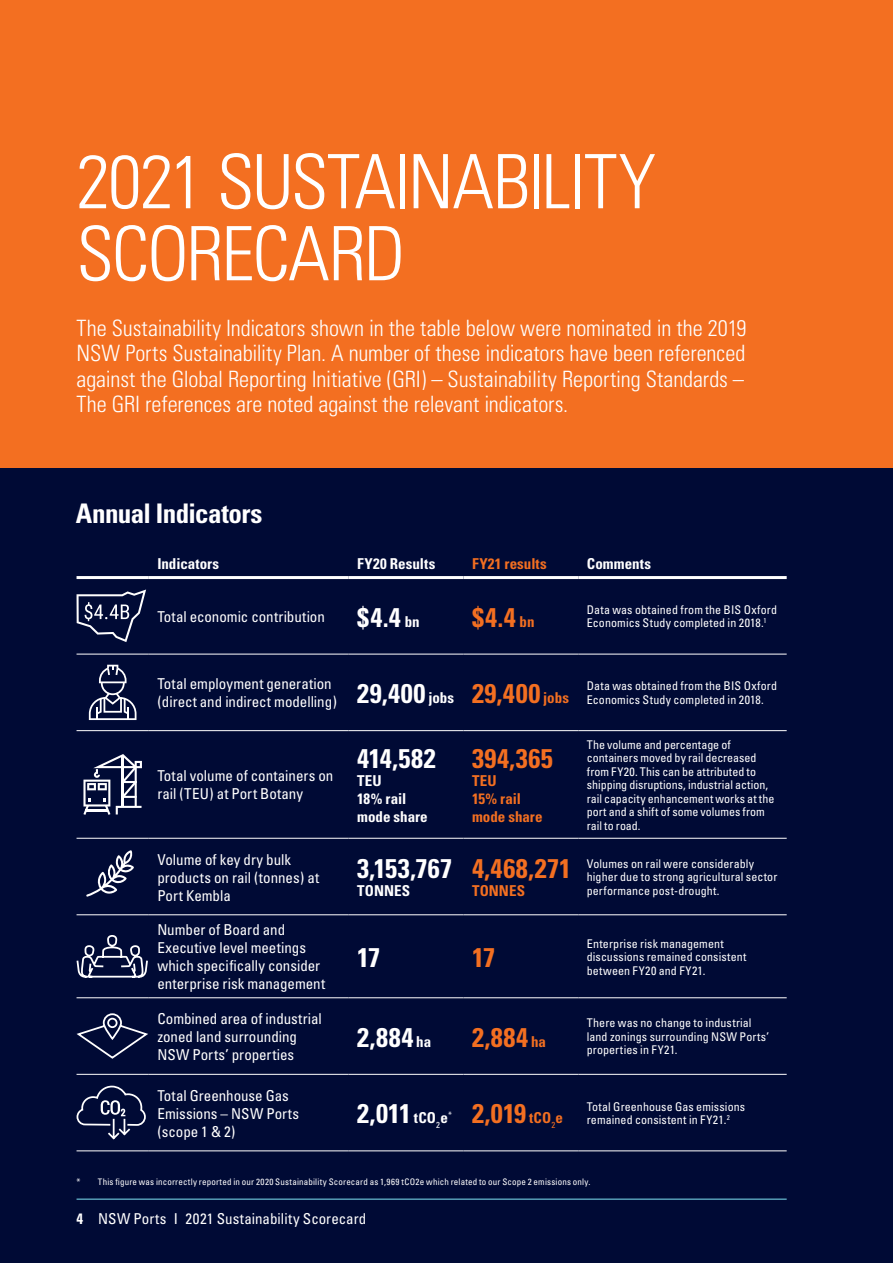
<style>
.page{position:relative;width:893px;height:1263px;background:#fff}
.page>*{position:absolute;margin:0;border:0;box-sizing:border-box;transform-origin:0 0}
.t1{font:300 condensed 75px/72px "Univers";letter-spacing:-.03em;color:#fff}
.t2{font:700 condensed 27px "Univers";letter-spacing:-.02em;color:#fff}
.t3{font:700 condensed 27px "Univers";letter-spacing:.02em;color:#f36f21}
.t4{font:300 condensed 22.5px/25.5px "Univers";color:#fff;text-align:justify}
.t5{font:condensed 15px/18px "Univers";color:#fff}
.t6{font:700 condensed 15px/18px "Univers";letter-spacing:.005em;color:#fff}
.t7{font:700 condensed 15px/18px "Univers";letter-spacing:.005em;color:#f36f21}
.t8{font:condensed 12px/13.5px "Univers";letter-spacing:.005em;color:#fff}
.t9{font:condensed 9px "Univers";letter-spacing:.02em;color:#fff}
.s1{font-weight:700;font-size:27px}
.s2{font-weight:700}
.s3{font-size:15px}
</style>
<div class="page">
<div style="left:0;top:468px;width:893px;height:795px;background:#000a35"></div>
<div style="left:0;top:0;width:893px;height:468px;background:#f36f21"></div>
<hr style="left:77px;top:654px;width:72px;height:1px;background:#fff">
<hr style="left:149px;top:654px;width:200px;height:1px;background:#fff">
<hr style="left:349px;top:654px;width:114px;height:1px;background:#fff">
<hr style="left:463px;top:654px;width:115px;height:1px;background:#fff">
<hr style="left:77px;top:730px;width:72px;height:1px;background:#fff">
<hr style="left:149px;top:730px;width:200px;height:1px;background:#fff">
<hr style="left:349px;top:730px;width:114px;height:1px;background:#fff">
<hr style="left:463px;top:730px;width:115px;height:1px;background:#fff">
<hr style="left:77px;top:838px;width:72px;height:1px;background:#fff">
<hr style="left:149px;top:838px;width:200px;height:1px;background:#fff">
<hr style="left:349px;top:838px;width:114px;height:1px;background:#fff">
<hr style="left:463px;top:838px;width:115px;height:1px;background:#fff">
<hr style="left:578px;top:838px;width:209px;height:1px;background:#fff">
<hr style="left:77px;top:914px;width:72px;height:1px;background:#fff">
<hr style="left:149px;top:914px;width:200px;height:1px;background:#fff">
<hr style="left:349px;top:914px;width:114px;height:1px;background:#fff">
<hr style="left:463px;top:914px;width:115px;height:1px;background:#fff">
<hr style="left:578px;top:914px;width:209px;height:1px;background:#fff">
<hr style="left:77px;top:997px;width:72px;height:1px;background:#fff">
<hr style="left:149px;top:997px;width:200px;height:1px;background:#fff">
<hr style="left:349px;top:997px;width:114px;height:1px;background:#fff">
<hr style="left:463px;top:997px;width:115px;height:1px;background:#fff">
<hr style="left:578px;top:997px;width:209px;height:1px;background:#fff">
<hr style="left:77px;top:1074px;width:72px;height:1px;background:#fff">
<hr style="left:149px;top:1074px;width:200px;height:1px;background:#fff">
<hr style="left:349px;top:1074px;width:114px;height:1px;background:#fff">
<hr style="left:463px;top:1074px;width:115px;height:1px;background:#fff">
<hr style="left:578px;top:1074px;width:209px;height:1px;background:#fff">
<hr style="left:77px;top:1150px;width:72px;height:1px;background:#fff">
<hr style="left:149px;top:1150px;width:200px;height:1px;background:#fff">
<hr style="left:349px;top:1150px;width:114px;height:1px;background:#fff">
<hr style="left:463px;top:1150px;width:115px;height:1px;background:#fff">
<hr style="left:578px;top:1150px;width:209px;height:1px;background:#fff">
<hr style="left:77px;top:576px;width:72px;height:3px;background:#fff">
<hr style="left:149px;top:576px;width:200px;height:3px;background:#fff">
<hr style="left:349px;top:576px;width:114px;height:3px;background:#fff">
<hr style="left:463px;top:576px;width:115px;height:3px;background:#fff">
<hr style="left:578px;top:576px;width:209px;height:3px;background:#fff">
<hr style="left:578px;top:654px;width:209px;height:1px;background:#fff">
<hr style="left:578px;top:730px;width:209px;height:1px;background:#fff">
<svg style="left:77px;top:589px;width:69px;height:53px"></svg>
<svg style="left:89px;top:665px;width:47px;height:55px"></svg>
<svg style="left:83px;top:754px;width:59px;height:61px"></svg>
<svg style="left:76px;top:935px;width:72px;height:43px"></svg>
<svg style="left:76px;top:1013px;width:72px;height:46px"></svg>
<svg style="left:76px;top:1085px;width:70px;height:55px"></svg>
<svg style="left:86px;top:850px;width:48px;height:47px"></svg>
<hr style="left:77px;top:1198px;width:710px;height:2px;background:#559cb5">
<h1 class="t1" style="left:77px;top:146px;width:581px">2021 SUSTAINABILITY<br>SCORECARD</h1>
<p class="t4" style="left:77px;top:315px;width:671px">The Sustainability Indicators shown in the table below were nominated in the 2019<br>NSW Ports Sustainability Plan. A number of these indicators have been referenced against the Global Reporting Initiative (GRI) – Sustainability Reporting Standards – The GRI references are noted against the relevant indicators.</p>
<h2 class="t2" style="left:76px;top:497px;width:188px">Annual Indicators</h2>
<p class="t6" style="left:157px;top:555px;width:63px">Indicators</p>
<p class="t6" style="left:357px;top:555px;width:80px">FY20 Results</p>
<p class="t7" style="left:472px;top:555px;width:76px">FY21 results</p>
<p class="t6" style="left:587px;top:555px;width:66px">Comments</p>
<p class="t5" style="left:157px;top:607px;width:264px">Total economic contribution <span class="s1">$4.4</span> <span class="s2">bn</span></p>
<h2 class="t3" style="left:472px;top:600px;width:64px">$4.4 <span class="s3">bn</span></h2>
<p class="t8" style="left:587px;top:603px;width:192px">Data was obtained from the BIS Oxford<br>Economics Study completed in 2018.<sup>1</sup></p>
<p class="t5" style="left:157px;top:675px;width:413px">Total employment generation<br>(direct and indirect modelling) <sup>29,400</sup> <sup>jobs</sup> <sup>29,400</sup> <sup>jobs</sup></p>
<p class="t8" style="left:587px;top:679px;width:192px">Data was obtained from the BIS Oxford<br>Economics Study completed in 2018.</p>
<p class="t5" style="left:157px;top:767px;width:178px">Total volume of containers on rail (TEU) at Port Botany</p>
<h2 class="t2" style="left:357px;top:742px;width:80px">414,582</h2>
<p class="t6" style="left:357px;top:772px;width:72px">TEU<br>18% rail mode share</p>
<p class="t5" style="left:157px;top:850px;width:163px">Volume of key dry bulk products on rail (tonnes) at<br>Port Kembla</p>
<h2 class="t2" style="left:357px;top:852px;width:96px">3,153,767</h2>
<p class="t6" style="left:357px;top:882px;width:55px">TONNES</p>
<h2 class="t3" style="left:472px;top:742px;width:82px">394,365</h2>
<p class="t7" style="left:472px;top:772px;width:72px">TEU<br>15% rail mode share</p>
<h2 class="t3" style="left:472px;top:852px;width:101px">4,468,271</h2>
<p class="t7" style="left:472px;top:882px;width:55px">TONNES</p>
<p class="t8" style="left:587px;top:737px;width:189px">The volume and percentage of containers moved by rail decreased from FY20. This can be attributed to shipping disruptions, industrial action, rail capacity enhancement works at the port and a shift of some volumes from rail to road.</p>
<p class="t8" style="left:587px;top:857px;width:192px">Volumes on rail were considerably higher due to strong agricultural sector performance post-drought.</p>
<p class="t5" style="left:157px;top:921px;width:169px">Number of Board and<br>Executive level meetings which specifically consider enterprise risk management</p>
<p class="t5" style="left:157px;top:1009px;width:166px">Combined area of industrial zoned land surrounding<br>NSW Ports’ properties</p>
<p class="t5" style="left:157px;top:1086px;width:143px">Total Greenhouse Gas<br>Emissions – NSW Ports (scope 1 &amp; 2)</p>
<h2 class="t2" style="left:357px;top:941px;width:25px">17</h2>
<h2 class="t3" style="left:472px;top:941px;width:25px">17</h2>
<p class="t8" style="left:587px;top:936px;width:161px">Enterprise risk management discussions remained consistent between FY20 and FY21.</p>
<h2 class="t2" style="left:357px;top:1020px;width:76px">2,884 <span class="s3">ha</span></h2>
<h2 class="t3" style="left:472px;top:1020px;width:76px">2,884 <span class="s3">ha</span></h2>
<p class="t8" style="left:587px;top:1016px;width:184px">There was no change to industrial land zonings surrounding NSW Ports’ properties in FY21.</p>
<h2 class="t2" style="left:357px;top:1097px;width:96px">2,011 <span class="s3">tCO</span><sub>2</sub><span class="s3">e</span><sup>*</sup></h2>
<h2 class="t3" style="left:472px;top:1097px;width:93px">2,019 <span class="s3">tCO</span><sub>2</sub><span class="s3">e</span></h2>
<p class="t8" style="left:587px;top:1099px;width:160px">Total Greenhouse Gas emissions remained consistent in FY21.<sup>2</sup></p>
<p class="t9" style="left:77px;top:1176px;width:516px">* This figure was incorrectly reported in our 2020 Sustainability Scorecard as 1,969 tCO2e which related to our Scope 2 emissions only.</p>
<p class="t5" style="left:77px;top:1209px;width:291px"><span class="s2">4</span> NSW Ports I 2021 Sustainability Scorecard</p>
</div>
